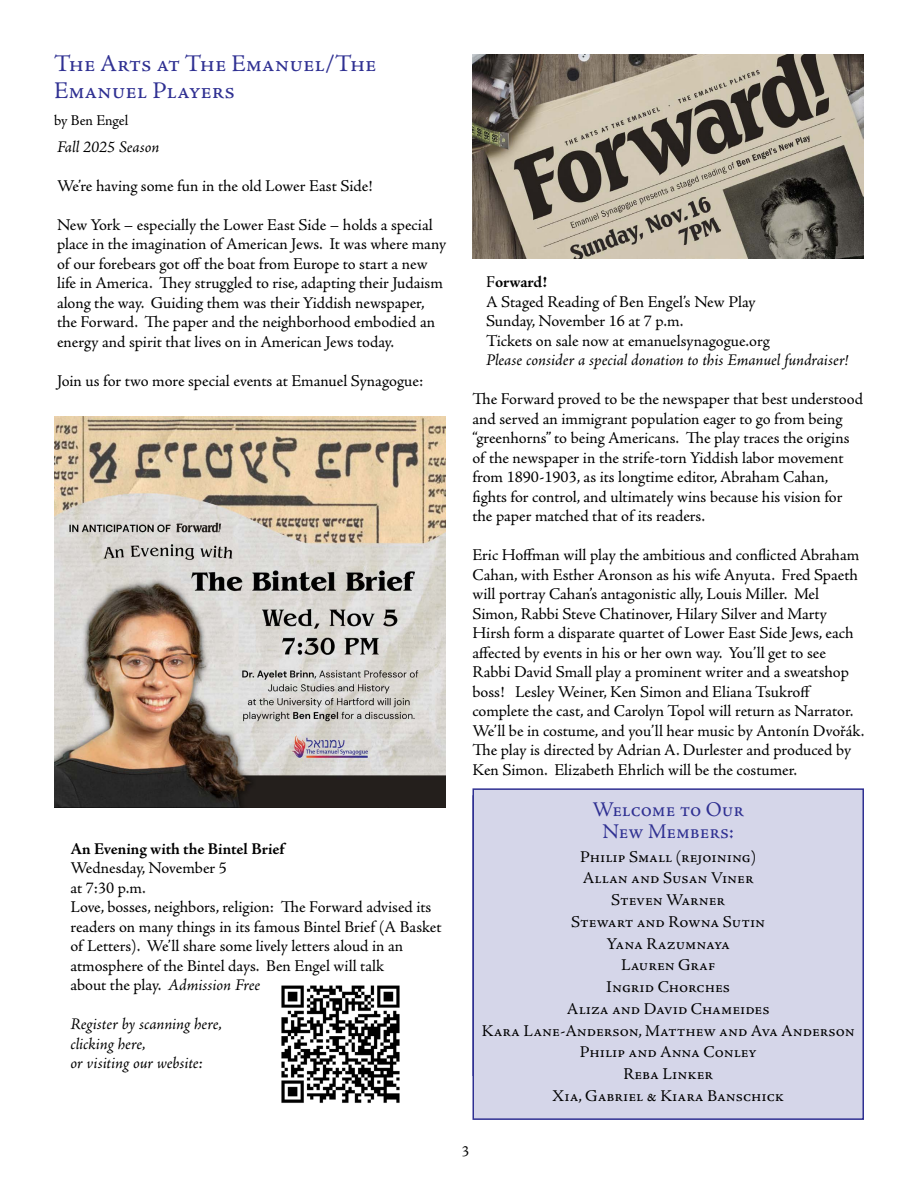
<style>
.page{position:relative;width:918px;height:1188px;background:#fff}
.page>*{position:absolute;margin:0;border:0;box-sizing:border-box;transform-origin:0 0}
.t1{font:24px/27px "Adobe Jenson Pro";color:#2f3092}
.t2{font:21px/22.5px "Adobe Jenson Pro";color:#2f3092;text-align:center}
.t3{font:16.5px/19.5px "Adobe Jenson Pro";color:#000}
.t4{font:italic 16.5px/19.5px "Adobe Jenson Pro";letter-spacing:-.005em;color:#000}
.t5{font:700 16.5px "Adobe Jenson Pro";letter-spacing:-.005em;color:#000}
.t6{font:15.45px "Adobe Jenson Pro";color:#000}
.t7{font:15px "Adobe Jenson Pro";color:#000}
.s1{font-style:italic}
.s2{font-weight:700}
</style>
<div class="page">
<img style="left:54px;top:416px;width:391px;height:391px">
<img style="left:473px;top:54px;width:390px;height:205px">
<div style="left:472px;top:788px;width:392px;height:332px;background:#d5d6e9;border:2px solid #2f3092"></div>
<img style="left:281px;top:985px;width:119px;height:118px">
<h1 class="t1" style="left:54px;top:51px;width:324px">The Arts at The Emanuel/The<br>Emanuel Players</h1>
<p class="t7" style="left:54px;top:112px;width:76px">by Ben Engel</p>
<p class="t4" style="left:57px;top:138px;width:104px">Fall 2025 Season</p>
<p class="t3" style="left:57px;top:176px;width:317px">We’re having some fun in the old Lower East Side!</p>
<p class="t3" style="left:57px;top:215px;width:391px">New York – especially the Lower East Side – holds a special place in the imagination of American Jews. It was where many of our forebears got off the boat from Europe to start a new life in America. They struggled to rise, adapting their Judaism along the way. Guiding them was their Yiddish newspaper, the Forward. The paper and the neighborhood embodied an energy and spirit that lives on in American Jews today.</p>
<p class="t3" style="left:57px;top:371px;width:368px">Join us for two more special events at Emanuel Synagogue:</p>
<p class="t5" style="left:70px;top:839px;width:215px">An Evening with the Bintel Brief</p>
<p class="t3" style="left:70px;top:859px;width:373px">Wednesday, November 5<br>at 7:30 p.m.<br>Love, bosses, neighbors, religion: The Forward advised its readers on many things in its famous Bintel Brief (A Basket of Letters). We’ll share some lively letters aloud in an atmosphere of the Bintel days. Ben Engel will talk<br>about the play. <span class="s1">Admission Free</span></p>
<p class="t4" style="left:70px;top:1015px;width:153px">Register by scanning here, clicking here,<br>or visiting our website:</p>
<p class="t3" style="left:486px;top:272px;width:286px">F<span class="s2">orward!<br></span>A Staged Reading of Ben Engel’s New Play<br>Sunday, November 16 at 7 p.m.<br>Tickets on sale now at emanuelsynagogue.org</p>
<p class="t4" style="left:486px;top:351px;width:364px">Please consider a special donation to this Emanuel fundraiser!</p>
<p class="t3" style="left:473px;top:389px;width:392px">The Forward proved to be the newspaper that best understood and served an immigrant population eager to go from being “greenhorns” to being Americans. The play traces the origins of the newspaper in the strife-torn Yiddish labor movement from 1890-1903, as its longtime editor, Abraham Cahan, fights for control, and ultimately wins because his vision for the paper matched that of its readers.</p>
<p class="t3" style="left:473px;top:545px;width:394px">Eric Hoffman will play the ambitious and conflicted Abraham Cahan, with Esther Aronson as his wife Anyuta. Fred Spaeth will portray Cahan’s antagonistic ally, Louis Miller. Mel Simon, Rabbi Steve Chatinover, Hilary Silver and Marty Hirsh form a disparate quartet of Lower East Side Jews, each affected by events in his or her own way. You’ll get to see Rabbi David Small play a prominent writer and a sweatshop boss! Lesley Weiner, Ken Simon and Eliana Tsukroff complete the cast, and Carolyn Topol will return as Narrator.<br>We’ll be in costume, and you’ll hear music by Antonín Dvořák.<br>The play is directed by Adrian A. Durlester and produced by Ken Simon. Elizabeth Ehrlich will be the costumer.</p>
<p class="t2" style="left:592px;top:798px;width:153px">Welcome to Our<br>New Members:</p>
<p class="t3" style="left:482px;top:846px;width:375px;line-height:21.8px;text-align:center">Philip Small (rejoining)<br>Allan and Susan Viner<br>Steven Warner<br>Stewart and Rowna Sutin<br>Yana Razumnaya<br>Lauren Graf<br>Ingrid Chorches<br>Aliza and David Chameides<br>Kara Lane-Anderson, Matthew and Ava Anderson<br>Philip and Anna Conley<br>Reba Linker<br>Xia, Gabriel &amp; Kiara Banschick</p>
<p class="t6" style="left:462px;top:1143px;width:9px">3</p>
</div>
